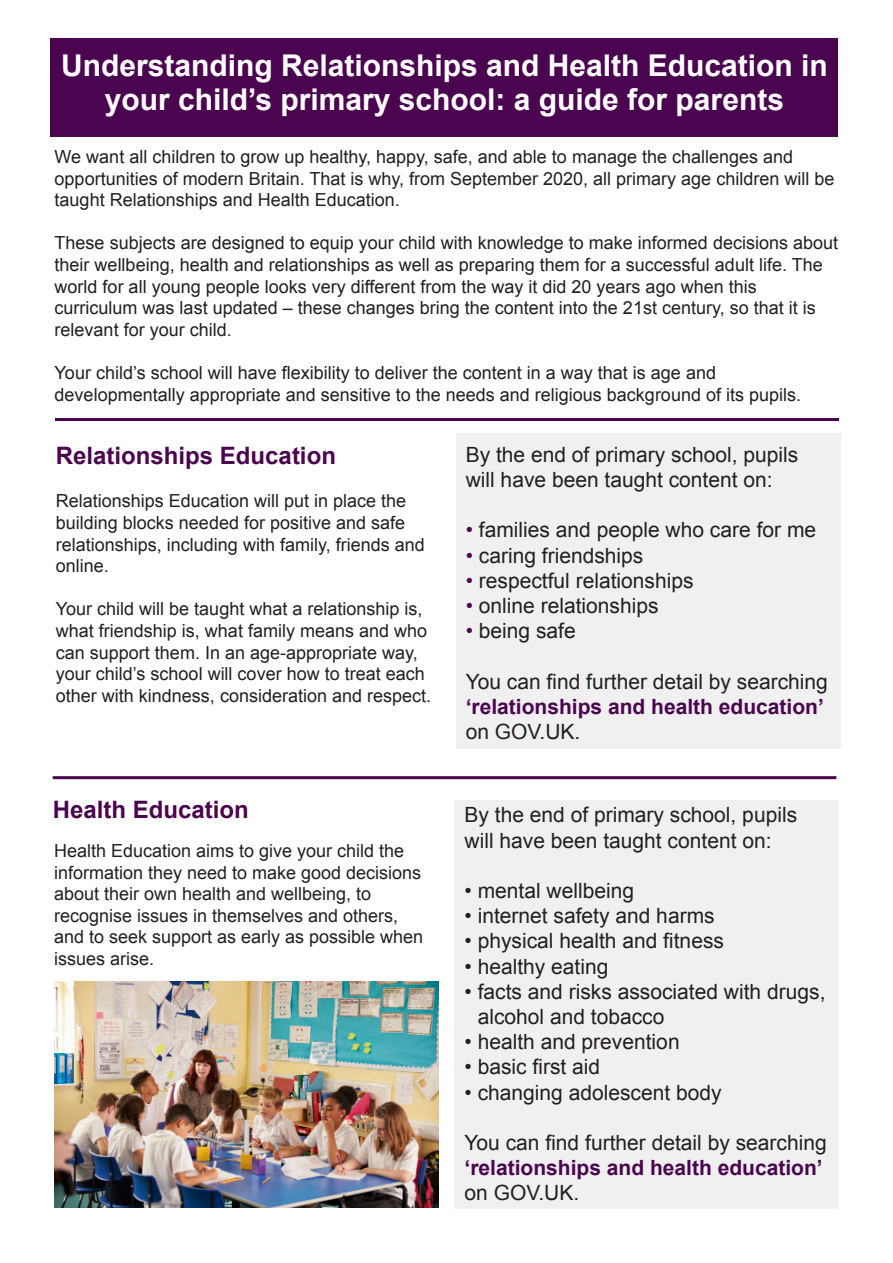
<style>
.page{position:relative;width:893px;height:1263px;background:#fff}
.page>*{position:absolute;margin:0;border:0;box-sizing:border-box;transform-origin:0 0}
.Heading_1{font:700 30px/34.5px "Arial";color:#fff;text-align:center}
.Heading_3{font:700 24px "Arial";color:#4b0550}
.Text_boxes{font:21px/25.2px "Arial";color:#231f20}
.Paragraphs{font:18px/21.6px "Arial";color:#231f20}
.s1{color:#4b0550}
.s2{font-weight:700;color:#4b0550}
</style>
<div class="page">
<div style="left:51px;top:38px;width:787px;height:98px;background:#4b0550"></div>
<div style="left:456px;top:433px;width:385px;height:315px;background:#f0f0f0"></div>
<hr style="left:55px;top:418px;width:784px;height:3px;background:#4b0550">
<hr style="left:53px;top:776px;width:783px;height:3px;background:#4b0550">
<div style="left:454px;top:801px;width:384px;height:408px;background:#f0f0f0"></div>
<img style="left:54px;top:981px;width:384px;height:226px">
<p class="Heading_1" style="left:61px;top:49px;width:768px">Understanding Relationships and Health Education in your child’s primary school: a guide for parents</p>
<p class="Paragraphs" style="left:55px;top:146px;width:781px">We want all children to grow up healthy, happy, safe, and able to manage the challenges and opportunities of modern Britain. That is why, from September 2020, all primary age children will be taught Relationships and Health Education.</p>
<p class="Paragraphs" style="left:55px;top:232px;width:785px">These subjects are designed to equip your child with knowledge to make informed decisions about their wellbeing, health and relationships as well as preparing them for a successful adult life. The world for all young people looks very different from the way it did 20 years ago when this</p>
<p class="Paragraphs" style="left:55px;top:297px;width:763px">curriculum was last updated – these changes bring the content into the 21st century, so that it is relevant for your child.</p>
<p class="Paragraphs" style="left:55px;top:362px;width:663px">Your child’s school will have flexibility to deliver the content in a way that is age and</p>
<p class="Paragraphs" style="left:55px;top:384px;width:748px">developmentally appropriate and sensitive to the needs and religious background of its pupils.</p>
<p class="Heading_3" style="left:56px;top:440px;width:282px">Relationships Education</p>
<p class="Paragraphs" style="left:56px;top:490px;width:370px">Relationships Education will put in place the building blocks needed for positive and safe relationships, including with family, friends and online.</p>
<p class="Paragraphs" style="left:56px;top:598px;width:377px">Your child will be taught what a relationship is, what friendship is, what family means and who can support them. In an age-appropriate way, your child’s school will cover how to treat each other with kindness, consideration and respect.</p>
<p class="Heading_3" style="left:53px;top:794px;width:198px">Health Education</p>
<p class="Paragraphs" style="left:54px;top:840px;width:369px">Health Education aims to give your child the information they need to make good decisions about their own health and wellbeing, to</p>
<p class="Paragraphs" style="left:54px;top:905px;width:371px">recognise issues in themselves and others, and to seek support as early as possible when issues arise.</p>
<p class="Text_boxes" style="left:466px;top:442px;width:334px">By the end of primary school, pupils will have been taught content on:</p>
<p class="Text_boxes" style="left:466px;top:518px;width:352px"><span class="s1">•</span> families and people who care for me</p>
<p class="Text_boxes" style="left:466px;top:543px;width:179px"><span class="s1">•</span> caring friendships</p>
<p class="Text_boxes" style="left:466px;top:568px;width:229px"><span class="s1">•</span> respectful relationships</p>
<p class="Text_boxes" style="left:466px;top:593px;width:194px"><span class="s1">•</span> online relationships</p>
<p class="Text_boxes" style="left:466px;top:618px;width:112px"><span class="s1">•</span> being safe</p>
<p class="Text_boxes" style="left:466px;top:669px;width:364px">You can find further detail by searching <span class="s2">‘relationships and health education’ </span>on GOV.UK.</p>
<p class="Text_boxes" style="left:464px;top:803px;width:334px">By the end of primary school, pupils will have been taught content on:</p>
<p class="Text_boxes" style="left:464px;top:878px;width:171px">• mental wellbeing</p>
<p class="Text_boxes" style="left:464px;top:903px;width:252px">• internet safety and harms</p>
<p class="Text_boxes" style="left:464px;top:929px;width:261px">• physical health and fitness</p>
<p class="Text_boxes" style="left:464px;top:954px;width:145px">• healthy eating</p>
<p class="Text_boxes" style="left:478px;top:979px;width:349px;text-indent:-13px">• facts and risks associated with drugs, alcohol and tobacco</p>
<p class="Text_boxes" style="left:464px;top:1029px;width:217px">• health and prevention</p>
<p class="Text_boxes" style="left:464px;top:1055px;width:137px">• basic first aid</p>
<p class="Text_boxes" style="left:464px;top:1080px;width:259px">• changing adolescent body</p>
<p class="Text_boxes" style="left:464px;top:1130px;width:364px">You can find further detail by searching <span class="s2">‘relationships and health education’ </span>on GOV.UK.</p>
</div>
